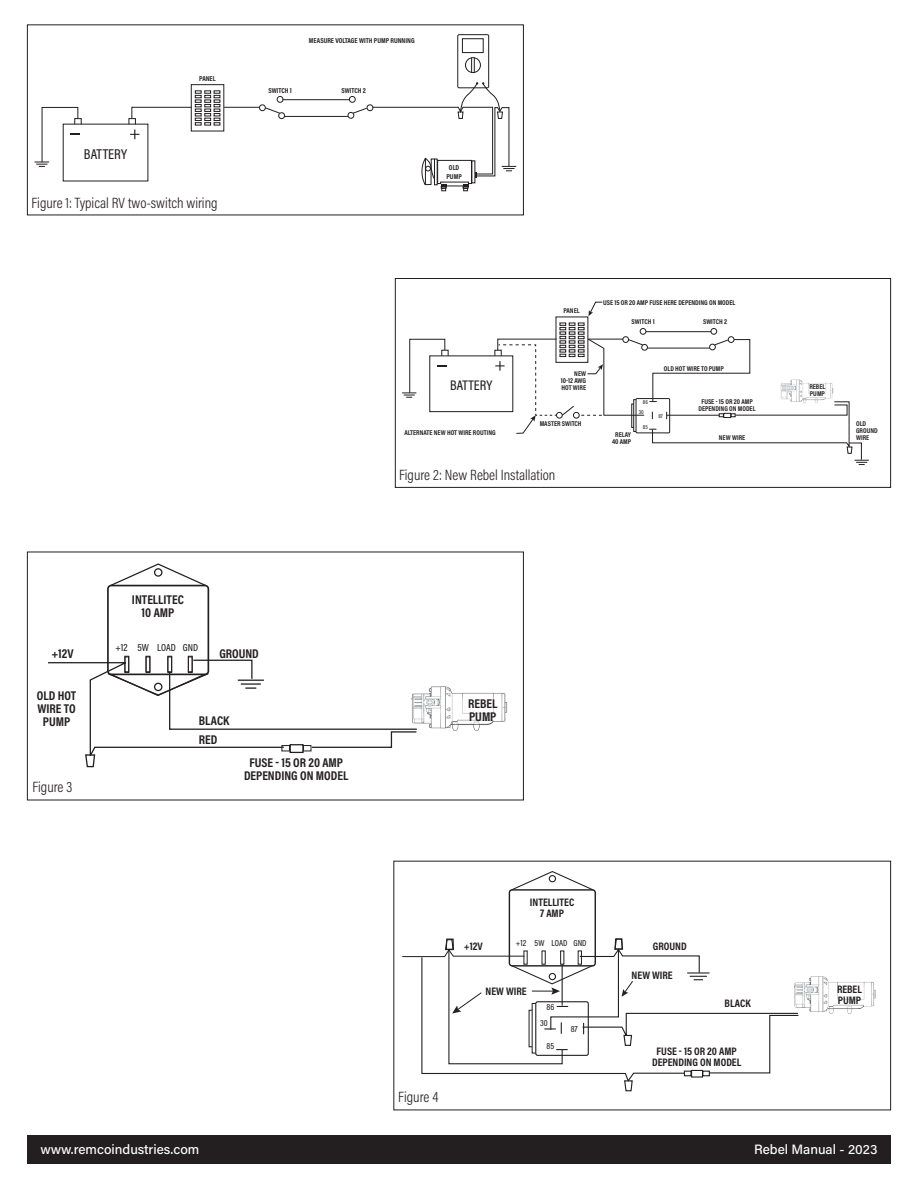
<style>
.page{position:relative;width:918px;height:1188px;background:#fff}
.page>*{position:absolute;margin:0;border:0;box-sizing:border-box;transform-origin:0 0}
.Figure_Caption{font:300 15px "Acumin Pro Cond";color:#231f20}
.t1{font:500 14.4px "Acumin Pro Cond";letter-spacing:.005em;color:#231f20}
.t2{font:500 14.1px "Acumin Pro Cond";letter-spacing:.005em;color:#231f20}
.t3{font:500 13.5px "Acumin Pro";color:#fff}
.t4{font:700 12.75px/12.8px "Acumin Pro Cond";color:#231f20;text-align:center}
.t5{font:700 10.95px/10.9px "Acumin Pro Cond";color:#231f20;text-align:center}
.t6{font:500 10.2px "Acumin Pro Cond";color:#231f20}
.t7{font:500 8.7px/16.4px "Acumin Pro Cond";color:#231f20}
.t8{font:700 7.2px/8.6px "Acumin Pro Cond";color:#231f20;text-align:center}
.t9{font:700 7.05px/7.1px "Acumin Pro Cond";color:#231f20}
.t10{font:500 5.55px/10.5px "Acumin Pro Cond";color:#231f20}
</style>
<div class="page">
<svg style="left:265px;top:107px;width:15px;height:7px"></svg>
<hr style="left:284px;top:116px;width:64px;height:1px;background:#231f20">
<hr style="left:283px;top:99px;width:67px;height:1px;background:#231f20">
<hr style="left:224px;top:107px;width:36px;height:1px;background:#231f20">
<div style="left:74px;top:118px;width:8px;height:7px;border:1px solid #231f20"></div>
<div style="left:191px;top:84px;width:33px;height:47px;border:1px solid #231f20"></div>
<div style="left:277px;top:96px;width:6px;height:7px;border:1px solid #231f20;border-radius:50%"></div>
<div style="left:259px;top:104px;width:7px;height:7px;border:1px solid #231f20;border-radius:50%"></div>
<div style="left:278px;top:112px;width:7px;height:7px;border:1px solid #231f20;border-radius:50%"></div>
<div style="left:349px;top:96px;width:7px;height:7px;border:1px solid #231f20;border-radius:50%"></div>
<div style="left:348px;top:112px;width:6px;height:7px;border:1px solid #231f20;border-radius:50%"></div>
<div style="left:457px;top:34px;width:32px;height:54px;border:1px solid #231f20"></div>
<div style="left:462px;top:38px;width:22px;height:15px;border:1px solid #231f20"></div>
<div style="left:465px;top:57px;width:16px;height:16px;border:1px solid #231f20;border-radius:50%"></div>
<svg style="left:471px;top:58px;width:4px;height:15px"></svg>
<svg style="left:352px;top:82px;width:164px;height:109px"></svg>
<svg style="left:35px;top:107px;width:45px;height:60px"></svg>
<svg style="left:130px;top:90px;width:90px;height:49px"></svg>
<hr style="left:646px;top:331px;width:65px;height:1px;background:#231f20">
<hr style="left:588px;top:339px;width:35px;height:1px;background:#231f20">
<div style="left:441px;top:350px;width:7px;height:6px;border:1px solid #231f20"></div>
<div style="left:640px;top:328px;width:6px;height:7px;border:1px solid #231f20;border-radius:50%"></div>
<div style="left:623px;top:336px;width:6px;height:7px;border:1px solid #231f20;border-radius:50%"></div>
<div style="left:711px;top:328px;width:6px;height:7px;border:1px solid #231f20;border-radius:50%"></div>
<div style="left:728px;top:336px;width:6px;height:7px;border:1px solid #231f20;border-radius:50%"></div>
<hr style="left:603px;top:415px;width:41px;height:1px;background:#231f20">
<svg style="left:588px;top:301px;width:15px;height:15px"></svg>
<div style="left:429px;top:356px;width:84px;height:56px;border:1px solid #231f20"></div>
<svg style="left:402px;top:339px;width:44px;height:59px"></svg>
<svg style="left:495px;top:323px;width:110px;height:111px"></svg>
<svg style="left:628px;top:339px;width:241px;height:126px"></svg>
<div style="left:395px;top:278px;width:496px;height:210px;border:1px solid #231f20"></div>
<div style="left:124px;top:656px;width:5px;height:16px;border:1px solid #231f20"></div>
<div style="left:146px;top:656px;width:4px;height:16px;border:1px solid #231f20"></div>
<div style="left:167px;top:656px;width:5px;height:16px;border:1px solid #231f20"></div>
<div style="left:188px;top:656px;width:5px;height:16px;border:1px solid #231f20"></div>
<div style="left:107px;top:585px;width:102px;height:90px;border:2px solid #231f20;border-radius:3px"></div>
<svg style="left:109px;top:563px;width:98px;height:24px"></svg>
<div style="left:124px;top:657px;width:5px;height:16px;border:1px solid #231f20"></div>
<div style="left:146px;top:657px;width:4px;height:16px;border:1px solid #231f20"></div>
<div style="left:167px;top:657px;width:5px;height:16px;border:1px solid #231f20"></div>
<div style="left:188px;top:657px;width:5px;height:16px;border:1px solid #231f20"></div>
<div style="left:154px;top:568px;width:8px;height:9px;border:1px solid #231f20;border-radius:50%"></div>
<svg style="left:48px;top:659px;width:352px;height:109px"></svg>
<img style="left:400px;top:686px;width:108px;height:47px">
<div style="left:27px;top:552px;width:497px;height:248px;border:1px solid #231f20"></div>
<div style="left:509px;top:889px;width:87px;height:78px;border:1px solid #231f20;border-radius:3px"></div>
<svg style="left:510px;top:871px;width:84px;height:20px"></svg>
<div style="left:549px;top:875px;width:7px;height:7px;border:1px solid #231f20;border-radius:50%"></div>
<img style="left:800px;top:976px;width:76px;height:38px">
<svg style="left:402px;top:938px;width:398px;height:154px"></svg>
<hr style="left:562px;top:964px;width:1px;height:42px;background:#231f20">
<div style="left:27px;top:1135px;width:864px;height:29px;background:#231f20"></div>
<p class="t8" style="left:199px;top:74px;width:18px">PANEL</p>
<p class="t1" style="left:84px;top:145px;width:45px">BATTERY</p>
<p class="Figure_Caption" style="left:31px;top:193px;width:188px">Figure 1: Typical RV two-switch wiring</p>
<p class="t8" style="left:309px;top:36px;width:107px">MEASURE VOLTAGE WITH PUMP RUNNING</p>
<p class="t8" style="left:268px;top:86px;width:25px">SWITCH 1</p>
<p class="t8" style="left:341px;top:86px;width:26px">SWITCH 2</p>
<p class="t8" style="left:447px;top:163px;width:17px">OLD<br>PUMP</p>
<p class="t2" style="left:450px;top:376px;width:44px">BATTERY</p>
<p class="t9" style="left:405px;top:429px;width:93px">ALTERNATE NEW HOT WIRE ROUTING</p>
<p class="t9" style="left:564px;top:307px;width:18px">PANEL</p>
<p class="t9" style="left:561px;top:370px;width:27px;text-align:justify;text-indent:13px">NEW 10-12 AWG HOT WIRE</p>
<p class="t9" style="left:540px;top:420px;width:43px">MASTER SWITCH</p>
<p class="Figure_Caption" style="left:399px;top:465px;width:158px">Figure 2: New Rebel Installation</p>
<p class="t9" style="left:603px;top:299px;width:134px">USE 15 OR 20 AMP FUSE HERE DEPENDING ON MODEL</p>
<p class="t9" style="left:632px;top:318px;width:25px">SWITCH 1</p>
<p class="t9" style="left:703px;top:318px;width:26px">SWITCH 2</p>
<p class="t9" style="left:664px;top:365px;width:62px">OLD HOT WIRE TO PUMP</p>
<p class="t10" style="left:639px;top:397px;width:11px;text-indent:4px">86<br>30</p>
<p class="t10" style="left:643px;top:422px;width:6px">85</p>
<p class="t9" style="left:612px;top:431px;width:21px;text-align:center">RELAY<br>40 AMP</p>
<p class="t10" style="left:658px;top:410px;width:6px">87</p>
<p class="t9" style="left:699px;top:398px;width:59px;text-align:center">FUSE - 15 OR 20 AMP<br>DEPENDING ON MODEL</p>
<p class="t9" style="left:719px;top:434px;width:28px">NEW WIRE</p>
<p class="t4" style="left:132px;top:593px;width:53px">INTELLITEC<br>10 AMP</p>
<p class="t6" style="left:183px;top:641px;width:17px">GND</p>
<p class="t6" style="left:116px;top:641px;width:62px">+12 5W LOAD</p>
<p class="t4" style="left:51px;top:647px;width:24px">+12V</p>
<p class="t4" style="left:219px;top:647px;width:41px">GROUND</p>
<p class="t4" style="left:37px;top:689px;width:41px">OLD HOT<br>WIRE TO<br>PUMP</p>
<p class="t4" style="left:199px;top:711px;width:32px;line-height:19.2px;text-align:left">BLACK<br>RED</p>
<p class="Figure_Caption" style="left:32px;top:777px;width:41px">Figure 3</p>
<p class="t4" style="left:244px;top:756px;width:106px">FUSE - 15 OR 20 AMP<br>DEPENDING ON MODEL</p>
<p class="t4" style="left:468px;top:697px;width:31px;text-align:left">REBEL<br>PUMP</p>
<p class="t5" style="left:530px;top:896px;width:46px">INTELLITEC<br>7 AMP</p>
<p class="t7" style="left:574px;top:935px;width:15px">GND</p>
<p class="t7" style="left:516px;top:935px;width:53px">+12 5W LOAD</p>
<p class="t5" style="left:464px;top:940px;width:20px">+12V</p>
<p class="t5" style="left:653px;top:940px;width:35px">GROUND</p>
<p class="t5" style="left:486px;top:986px;width:43px">NEW WIRE</p>
<p class="t5" style="left:632px;top:969px;width:43px">NEW WIRE</p>
<p class="Figure_Caption" style="left:398px;top:1088px;width:42px">Figure 4</p>
<p class="t7" style="left:540px;top:999px;width:16px;text-indent:6px">86<br>30</p>
<p class="t7" style="left:547px;top:1038px;width:9px">85</p>
<p class="t7" style="left:571px;top:1020px;width:9px">87</p>
<p class="t5" style="left:725px;top:997px;width:28px">BLACK</p>
<p class="t5" style="left:652px;top:1046px;width:91px">FUSE - 15 OR 20 AMP<br>DEPENDING ON MODEL</p>
<p class="t9" style="left:809px;top:383px;width:17px">REBEL<br>PUMP</p>
<p class="t9" style="left:856px;top:420px;width:23px">OLD<br>GROUND<br>WIRE</p>
<p class="t5" style="left:837px;top:983px;width:26px;text-align:left">REBEL<br>PUMP</p>
<p class="t3" style="left:40px;top:1140px;width:160px">www.remcoindustries.com</p>
<p class="t3" style="left:754px;top:1140px;width:125px">Rebel Manual - 2023</p>
</div>
